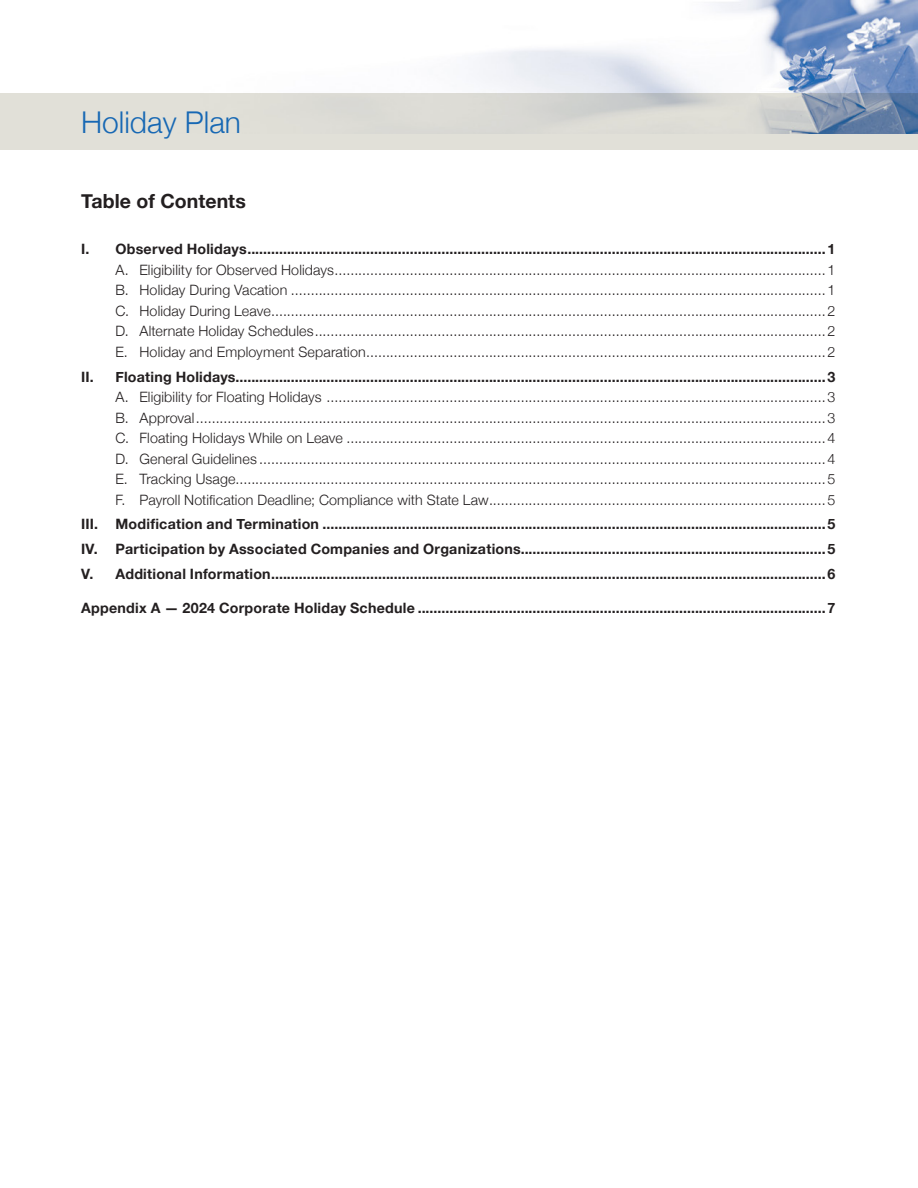
<style>
.page{position:relative;width:918px;height:1188px;background:#fff}
.page>*{position:absolute;margin:0;border:0;box-sizing:border-box;transform-origin:0 0}
.t1{font:300 30px "Helvetica Neue";color:#1768b4}
.TOC_Head{font:700 19.5px "Helvetica Neue";letter-spacing:.005em;color:#231f20}
.TOC_L2{font:300 14.25px "Helvetica Neue";letter-spacing:.01em;color:#231f20}
.TOC_L1{font:700 14.25px "Helvetica Neue";letter-spacing:.015em;color:#231f20}
</style>
<div class="page">
<div style="left:0;top:93px;width:918px;height:57px;background:#e1e0d8"></div>
<img style="left:477px;top:0;width:441px;height:133px">
<h1 class="t1" style="left:81px;top:98px;width:162px">Holiday Plan</h1>
<p class="TOC_Head" style="left:81px;top:186px;width:166px">Table of Contents</p>
<p class="TOC_L1" style="left:81px;top:238px;width:756px">I. Observed Holidays..................................................................................................................................................1</p>
<p class="TOC_L2" style="left:116px;top:258px;width:721px">A. Eligibility for Observed Holidays............................................................................................................................1</p>
<p class="TOC_L2" style="left:116px;top:279px;width:721px">B. Holiday During Vacation .......................................................................................................................................1</p>
<p class="TOC_L2" style="left:116px;top:299px;width:721px">C. Holiday During Leave............................................................................................................................................2</p>
<p class="TOC_L2" style="left:116px;top:320px;width:721px">D. Alternate Holiday Schedules.................................................................................................................................2</p>
<p class="TOC_L2" style="left:116px;top:340px;width:721px">E. Holiday and Employment Separation....................................................................................................................2</p>
<p class="TOC_L1" style="left:81px;top:365px;width:756px">II. Floating Holidays.....................................................................................................................................................3</p>
<p class="TOC_L2" style="left:116px;top:386px;width:721px">A. Eligibility for Floating Holidays ..............................................................................................................................3</p>
<p class="TOC_L2" style="left:116px;top:406px;width:721px">B. Approval...............................................................................................................................................................3</p>
<p class="TOC_L2" style="left:116px;top:427px;width:721px">C. Floating Holidays While on Leave .........................................................................................................................4</p>
<p class="TOC_L2" style="left:116px;top:447px;width:721px">D. General Guidelines ...............................................................................................................................................4</p>
<p class="TOC_L2" style="left:116px;top:468px;width:721px">E. Tracking Usage.....................................................................................................................................................5</p>
<p class="TOC_L2" style="left:116px;top:488px;width:721px">F. Payroll Notification Deadline; Compliance with State Law.....................................................................................5</p>
<p class="TOC_L1" style="left:81px;top:513px;width:756px">III. Modification and Termination ...............................................................................................................................5</p>
<p class="TOC_L1" style="left:81px;top:538px;width:756px">IV. Participation by Associated Companies and Organizations.............................................................................5</p>
<p class="TOC_L1" style="left:81px;top:563px;width:756px">V. Additional Information............................................................................................................................................6</p>
<p class="TOC_L1" style="left:81px;top:596px;width:756px">Appendix A — 2024 Corporate Holiday Schedule .......................................................................................................7</p>
</div>
